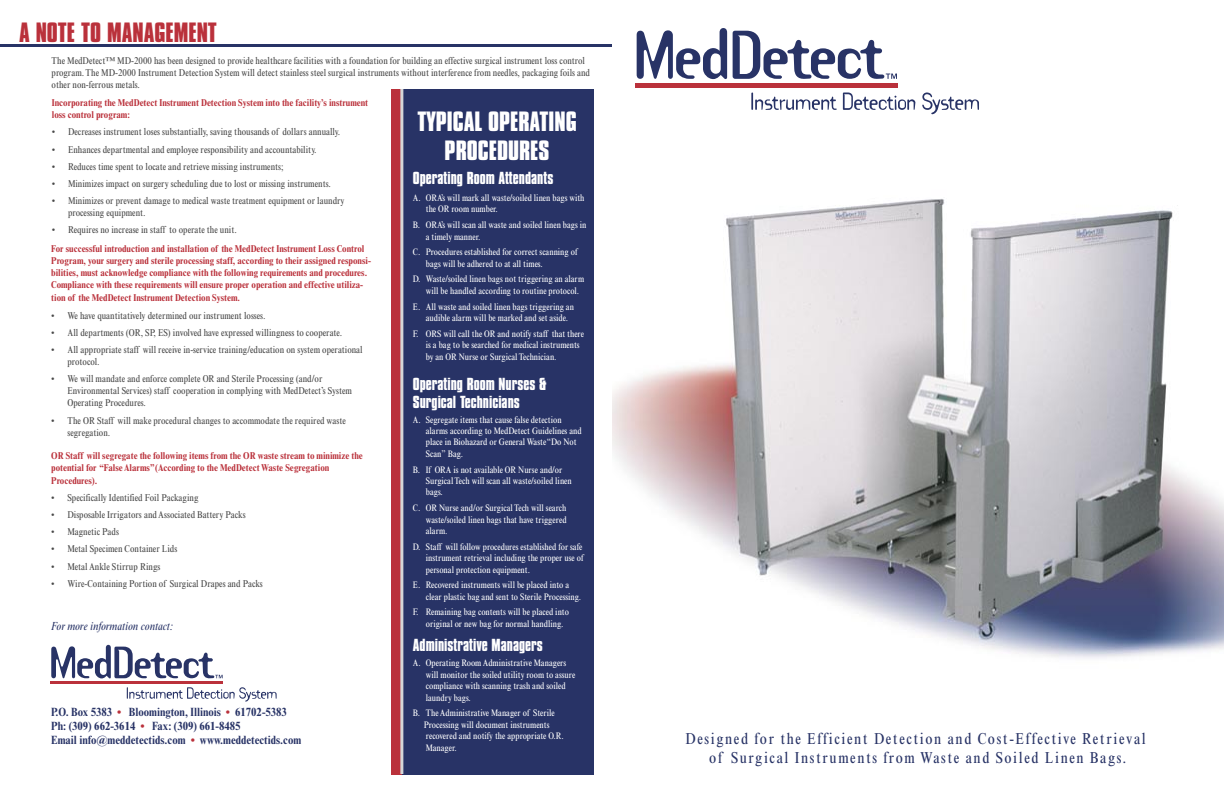
<style>
.page{position:relative;width:1224px;height:792px;background:#fff}
.page>*{position:absolute;margin:0;border:0;box-sizing:border-box;transform-origin:0 0}
.t1{font:700 24px/28.8px "Compacta BT";color:#fff;text-align:center}
.t2{font:700 24px "Compacta BT";color:#ba313b}
.t3{font:condensed 16px/19px "Times New Roman";letter-spacing:.1em;color:#283366;text-align:center}
.t4{font:700 15px/18px "Compacta BT";color:#fff}
.t5{font:700 condensed 12px/14.4px "Times New Roman";color:#283366}
.t6{font:italic condensed 12px "Times New Roman";color:#283366}
.t7{font:condensed 10px/12px "Times New Roman";color:#484848}
.t8{font:700 condensed 10px/12px "Times New Roman";color:#ba313b}
.t9{font:condensed 9.5px/11.4px "Times New Roman";color:#fff}
.s1{font-weight:400;color:#484848}
.s2{color:#ba313b}
</style>
<div class="page">
<hr style="left:0;top:44px;width:612px;height:2px;background:#283366">
<div style="left:403px;top:89px;width:191px;height:685px;background:#283366"></div>
<svg style="left:637px;top:28px;width:90px;height:51px"></svg>
<svg style="left:733px;top:31px;width:164px;height:48px"></svg>
<svg style="left:751px;top:92px;width:86px;height:18px"></svg>
<svg style="left:843px;top:93px;width:73px;height:17px"></svg>
<svg style="left:922px;top:93px;width:57px;height:21px"></svg>
<hr style="left:635px;top:84px;width:262px;height:4px;background:#ba313b">
<img style="left:612px;top:199px;width:612px;height:460px">
<div style="left:392px;top:89px;width:10px;height:685px;background:#ba313b"></div>
<hr style="left:400px;top:89px;width:3px;height:685px;background:#d6d6d6">
<svg style="left:51px;top:645px;width:172px;height:34px"></svg>
<svg style="left:127px;top:687px;width:150px;height:15px"></svg>
<hr style="left:50px;top:682px;width:173px;height:2px;background:#ba313b">
<p class="t2" style="left:19px;top:17px;width:199px">A NOTE TO MANAGEMENT</p>
<p class="t7" style="left:52px;top:55px;width:540px">The MedDetect™ MD-2000 has been designed to provide healthcare facilities with a foundation for building an effective surgical instrument loss control program. The MD-2000 Instrument Detection System will detect stainless steel surgical instruments without interference from needles, packaging foils and other non-ferrous metals.</p>
<p class="t8" style="left:52px;top:96px;width:318px;line-height:12.3px">Incorporating the MedDetect Instrument Detection System into the facility’s instrument loss control program:</p>
<p class="t7" style="left:52px;top:126px;width:290px">• Decreases instrument loses substantially, saving thousands of dollars annually.</p>
<p class="t7" style="left:52px;top:143px;width:266px">• Enhances departmental and employee responsibility and accountability.</p>
<p class="t7" style="left:52px;top:160px;width:233px">• Reduces time spent to locate and retrieve missing instruments;</p>
<p class="t7" style="left:52px;top:178px;width:281px">• Minimizes impact on surgery scheduling due to lost or missing instruments.</p>
<p class="t7" style="left:68px;top:195px;width:278px;text-indent:-16px">• Minimizes or prevent damage to medical waste treatment equipment or laundry processing equipment.</p>
<p class="t8" style="left:51px;top:221px;width:315px;line-height:18.2px"><span class="s1">• Requires no increase in staff to operate the unit.<br></span>For successful introduction and installation of the MedDetect Instrument Loss Control</p>
<p class="t8" style="left:51px;top:254px;width:321px">Program, your surgery and sterile processing staff, according to their assigned responsi&shy;bilities, must acknowledge compliance with the following requirements and procedures.<br>Compliance with these requirements will ensure proper operation and effective utiliza-</p>
<p class="t8" style="left:51px;top:292px;width:190px">tion of the MedDetect Instrument Detection System.</p>
<p class="t7" style="left:51px;top:309px;width:216px">• We have quantitatively determined our instrument losses.</p>
<p class="t7" style="left:51px;top:327px;width:292px">• All departments (OR, SP, ES) involved have expressed willingness to cooperate.</p>
<p class="t7" style="left:67px;top:344px;width:297px;text-indent:-16px">• All appropriate staff will receive in-service training/education on system operational protocol.</p>
<p class="t7" style="left:67px;top:373px;width:286px;text-indent:-16px">• We will mandate and enforce complete OR and Sterile Processing (and/or<br>Environmental Services) staff cooperation in complying with MedDetect’s System<br>Operating Procedures.</p>
<p class="t7" style="left:67px;top:414px;width:280px;text-indent:-16px">• The OR Staff will make procedural changes to accommodate the required waste segregation.</p>
<p class="t8" style="left:51px;top:450px;width:313px">OR Staff will segregate the following items from the OR waste stream to minimize the potential for “False Alarms”(According to the MedDetect Waste Segregation<br>Procedures).</p>
<p class="t7" style="left:51px;top:491px;width:149px">• Specifically Identified Foil Packaging</p>
<p class="t7" style="left:51px;top:509px;width:196px">• Disposable Irrigators and Associated Battery Packs</p>
<p class="t7" style="left:51px;top:526px;width:69px">• Magnetic Pads</p>
<p class="t7" style="left:51px;top:543px;width:127px">• Metal Specimen Container Lids</p>
<p class="t7" style="left:51px;top:560px;width:111px">• Metal Ankle Stirrup Rings</p>
<p class="t7" style="left:51px;top:577px;width:213px">• Wire-Containing Portion of Surgical Drapes and Packs</p>
<p class="t6" style="left:51px;top:619px;width:124px">For more information contact:</p>
<p class="t1" style="left:417px;top:107px;width:161px">TYPICAL OPERATING<br>PROCEDURES</p>
<p class="t4" style="left:413px;top:169px;width:142px">Operating Room Attendants</p>
<p class="t9" style="left:426px;top:192px;width:160px;text-indent:-13px">A. ORA’s will mark all waste/soiled linen bags with the OR room number.</p>
<p class="t9" style="left:426px;top:219px;width:162px;text-indent:-13px">B. ORA’s will scan all waste and soiled linen bags in a timely manner.</p>
<p class="t9" style="left:426px;top:246px;width:153px;text-indent:-13px">C. Procedures established for correct scanning of bags will be adhered to at all times.</p>
<p class="t9" style="left:426px;top:274px;width:160px;text-indent:-13px">D. Waste/soiled linen bags not triggering an alarm will be handled according to routine protocol.</p>
<p class="t9" style="left:426px;top:301px;width:150px;text-indent:-13px">E. All waste and soiled linen bags triggering an audible alarm will be marked and set aside.</p>
<p class="t9" style="left:426px;top:328px;width:160px;text-indent:-13px">F. ORS will call the OR and notify staff that there is a bag to be searched for medical instruments by an OR Nurse or Surgical Technician.</p>
<p class="t4" style="left:413px;top:375px;width:135px">Operating Room Nurses &amp;<br>Surgical Technicians</p>
<p class="t9" style="left:426px;top:414px;width:157px;text-indent:-13px">A. Segregate items that cause false detection alarms according to MedDetect Guidelines and place in Biohazard or General Waste “Do Not Scan” Bag.</p>
<p class="t9" style="left:426px;top:464px;width:147px;text-indent:-13px">B. If ORA is not available OR Nurse and/or<br>Surgical Tech will scan all waste/soiled linen bags.</p>
<p class="t9" style="left:426px;top:502px;width:142px;text-align:justify;text-indent:-13px">C. OR Nurse and/or Surgical Tech will search waste/soiled linen bags that have triggered alarm.</p>
<p class="t9" style="left:426px;top:541px;width:159px;text-align:justify;text-indent:-13px">D. Staff will follow procedures established for safe instrument retrieval including the proper use of personal protection equipment.</p>
<p class="t9" style="left:426px;top:579px;width:157px;text-indent:-13px">E. Recovered instruments will be placed into a clear plastic bag and sent to Sterile Processing.</p>
<p class="t9" style="left:426px;top:607px;width:145px;text-indent:-13px">F. Remaining bag contents will be placed into original or new bag for normal handling.</p>
<p class="t4" style="left:413px;top:637px;width:131px">Administrative Managers</p>
<p class="t9" style="left:426px;top:658px;width:151px;text-indent:-13px">A. Operating Room Administrative Managers will monitor the soiled utility room to assure compliance with scanning trash and soiled laundry bags.</p>
<p class="t9" style="left:424px;top:707px;width:142px;text-indent:-11px">B. The Administrative Manager of Sterile Processing will document instruments recovered and notify the appropriate O.R.<br>Manager.</p>
<p class="t5" style="left:51px;top:704px;width:251px">P.O. Box 5383 <span class="s2">•</span> Bloomington, Illinois <span class="s2">•</span> 61702-5383<br>Ph: (309) 662-3614 <span class="s2">•</span> Fax: (309) 661-8485<br>Email info@meddetectids.com <span class="s2">•</span> www.meddetectids.com</p>
<p class="t3" style="left:686px;top:729px;width:462px">Designed for the Efficient Detection and Cost-Effective Retrieval of Surgical Instruments from Waste and Soiled Linen Bags.</p>
</div>
